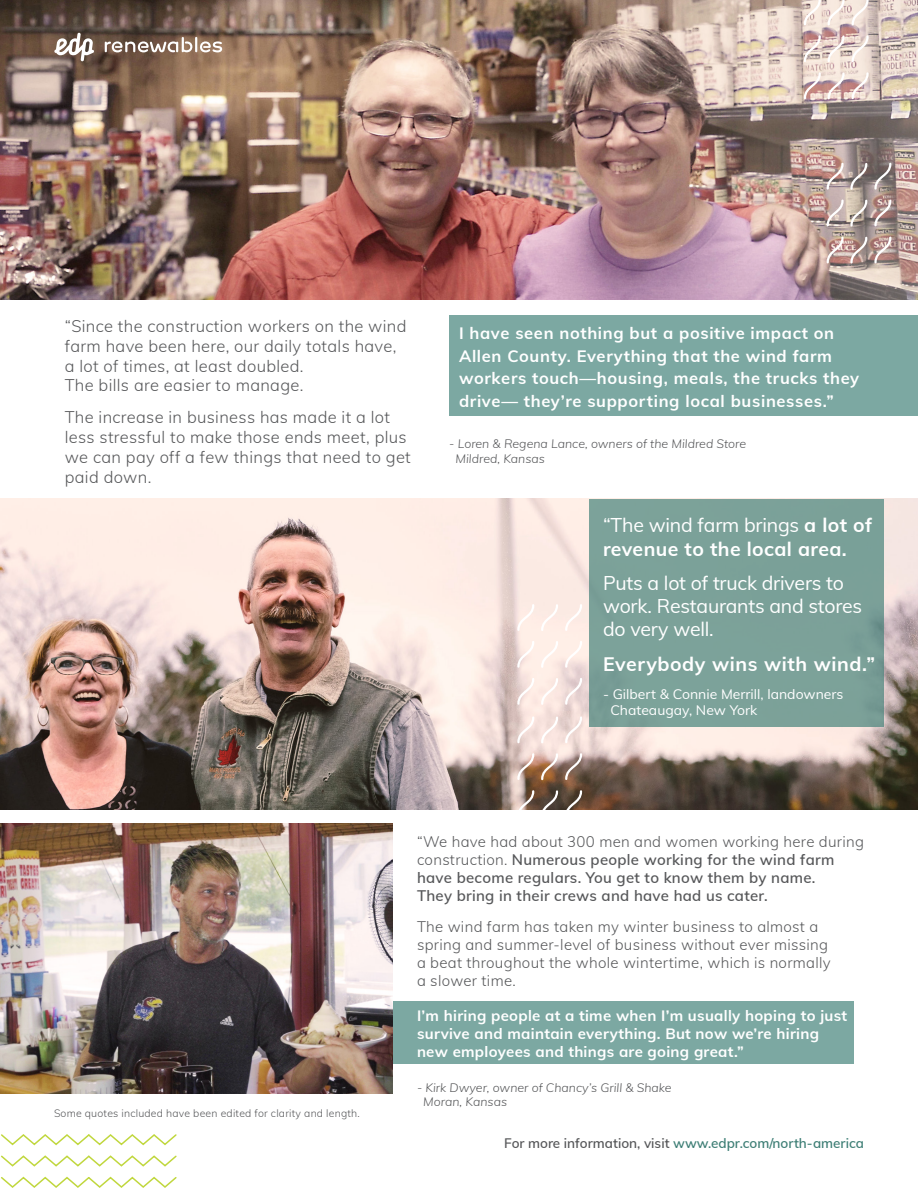
<style>
.page{position:relative;width:918px;height:1188px;background:#fff}
.page>*{position:absolute;margin:0;border:0;box-sizing:border-box;transform-origin:0 0}
.t1{font:700 19.5px/23.4px "Mulish";letter-spacing:.02em;color:#fff}
.t2{font:19.5px/23.4px "Mulish";letter-spacing:-.01em;color:#fff}
.t3{font:300 16.5px/19.8px "Mulish";letter-spacing:.02em;color:#57585a}
.t4{font:700 16.5px/22.5px "Mulish";letter-spacing:.04em;color:#fff}
.t5{font:600 15px/18px "Mulish";letter-spacing:.02em;color:#57585a}
.t6{font:300 15px/18px "Mulish";letter-spacing:.02em;color:#57585a}
.t7{font:700 15px/18px "Mulish";letter-spacing:.02em;color:#fff}
.t8{font:13.5px "Mulish";color:#fff}
.t9{font:600 13.5px "Mulish";color:#3f7f76}
.t10{font:italic 300 12px "Mulish";color:#57585a}
.t11{font:300 10.5px "Mulish";letter-spacing:.02em;color:#57585a}
.s1{font-weight:400}
.s2{font-weight:300}
.s3{color:#57585a}
</style>
<div class="page">
<img style="left:0;top:499px;width:918px;height:311px">
<div style="left:449px;top:315px;width:469px;height:101px;background:#7ca8a2"></div>
<img style="left:0;top:0;width:603px;height:300px">
<div style="left:386px;top:1002px;width:468px;height:62px;background:#7ca8a2"></div>
<div style="left:590px;top:499px;width:294px;height:228px;background:#7ca199"></div>
<svg style="left:54px;top:33px;width:40px;height:28px"></svg>
<svg style="left:105px;top:37px;width:118px;height:15px"></svg>
<img style="left:0;top:823px;width:393px;height:270px">
<img style="left:603px;top:0;width:315px;height:300px">
<img style="left:825px;top:162px;width:68px;height:103px">
<svg style="left:516px;top:603px;width:67px;height:103px;background:#f9e9e3"></svg>
<svg style="left:516px;top:715px;width:67px;height:95px;background:#bba398"></svg>
<svg style="left:803px;top:0;width:67px;height:100px;background:#e2cdc7"></svg>
<svg style="left:1px;top:1134px;width:176px;height:54px"></svg>
<p class="t3" style="left:65px;top:315px;width:343px">“Since the construction workers on the wind farm have been here, our daily totals have,</p>
<p class="t3" style="left:65px;top:355px;width:240px">a lot of times, at least doubled.</p>
<p class="t3" style="left:65px;top:375px;width:240px">The bills are easier to manage.</p>
<p class="t3" style="left:65px;top:407px;width:348px">The increase in business has made it a lot less stressful to make those ends meet, plus we can pay off a few things that need to get paid down.</p>
<p class="t4" style="left:459px;top:321px;width:402px">I have seen nothing but a positive impact on Allen County. Everything that the wind farm workers touch—housing, meals, the trucks they drive— they’re supporting local businesses.”</p>
<p class="t10" style="left:449px;top:435px;width:298px">- Loren &amp; Regena Lance, owners of the Mildred Store</p>
<p class="t10" style="left:456px;top:450px;width:91px">Mildred, Kansas</p>
<p class="t1" style="left:603px;top:513px;width:271px"><span class="s1">“The wind farm brings</span> a lot of revenue to the local area.</p>
<p class="t2" style="left:603px;top:570px;width:261px">Puts a lot of truck drivers to work. Restaurants and stores do very well.</p>
<p class="t1" style="left:603px;top:651px;width:274px">Everybody wins with wind.”</p>
<p class="t8" style="left:603px;top:684px;width:242px">- Gilbert &amp; Connie Merrill, landowners</p>
<p class="t8" style="left:610px;top:700px;width:149px">Chateaugay, New York</p>
<p class="t5" style="left:417px;top:832px;width:449px"><span class="s2">“We have had about 300 men and women working here during construction.</span> Numerous people working for the wind farm have become regulars. You get to know them by name.</p>
<p class="t5" style="left:417px;top:886px;width:352px">They bring in their crews and have had us cater.</p>
<p class="t6" style="left:417px;top:917px;width:415px">The wind farm has taken my winter business to almost a spring and summer-level of business without ever missing a beat throughout the whole wintertime, which is normally a slower time.</p>
<p class="t11" style="left:54px;top:1106px;width:307px">Some quotes included have been edited for clarity and length.</p>
<p class="t7" style="left:417px;top:1006px;width:432px">I’m hiring people at a time when I’m usually hoping to just survive and maintain everything. But now we’re hiring new employees and things are going great.”</p>
<p class="t10" style="left:417px;top:1079px;width:256px">- Kirk Dwyer, owner of Chancy’s Grill &amp; Shake</p>
<p class="t10" style="left:423px;top:1093px;width:85px">Moran, Kansas</p>
<p class="t9" style="left:504px;top:1133px;width:361px"><span class="s3">For more information, visit</span> www.edpr.com/north-america</p>
</div>
